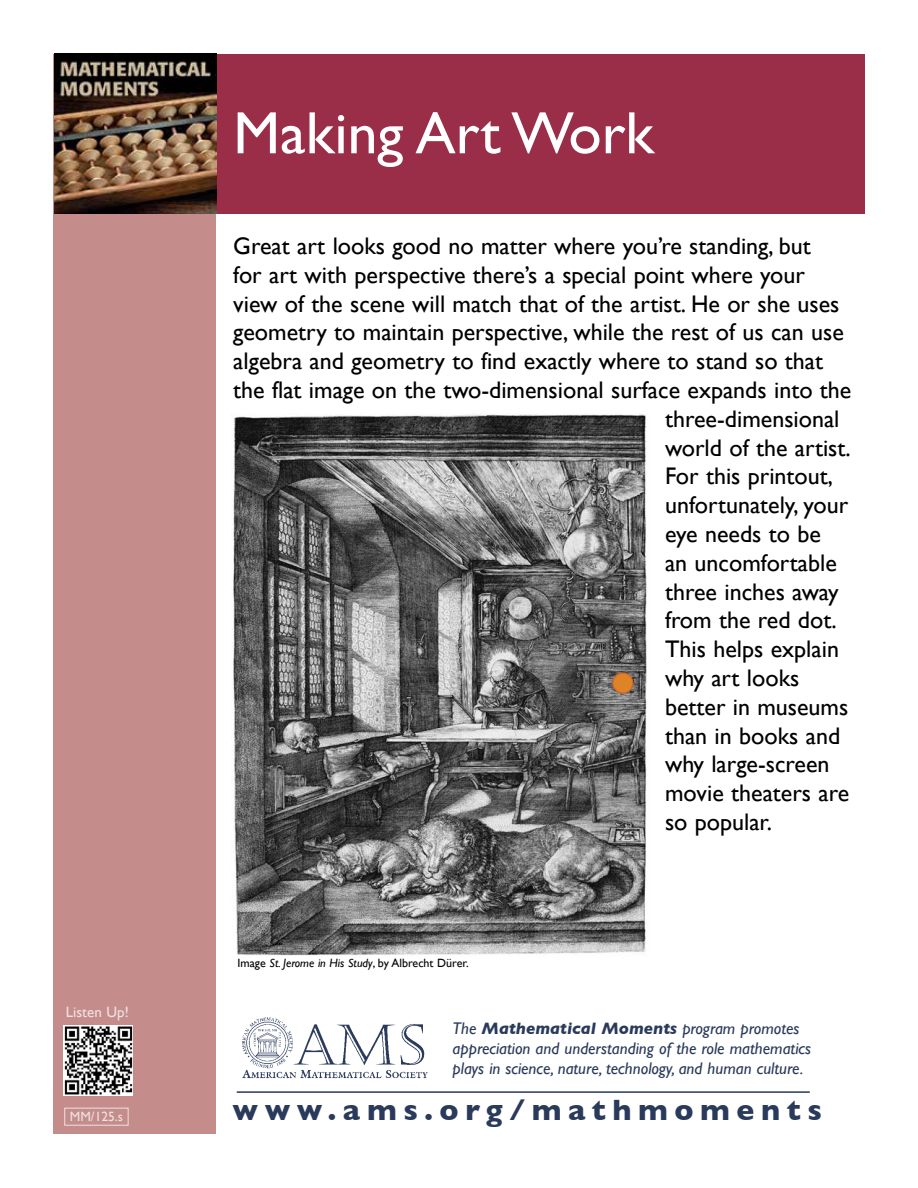
<style>
.page{position:relative;width:918px;height:1188px;background:#fff}
.page>*{position:absolute;margin:0;border:0;box-sizing:border-box;transform-origin:0 0}
.t1{font:60px "Gill Sans";color:#fff}
.t2{font:700 30px "Gill Sans";letter-spacing:.22em;color:#2a3a5b}
.t3{font:24px "Gill Sans";color:#000}
.t4{font:italic 16.8px/20.2px "Gill Sans";color:#2a3a5b}
.t5{font:15px "Gill Sans";color:#efe2e0}
.t6{font:13.5px "Gill Sans";color:#efe2e0}
.t7{font:12px "Gill Sans";color:#000}
.s1{font-style:italic}
.s2{font-weight:700}
</style>
<div class="page">
<div style="left:216px;top:54px;width:648px;height:160px;background:#9a2d48"></div>
<div style="left:54px;top:54px;width:162px;height:1080px;background:#c48c8b"></div>
<img style="left:54px;top:54px;width:162px;height:160px">
<div style="left:64px;top:1108px;width:65px;height:18px;border:1px solid #efe2e0"></div>
<img style="left:64px;top:1025px;width:69px;height:70px">
<hr style="left:237px;top:1091px;width:573px;height:2px;background:#2a3a5b">
<img style="left:242px;top:1017px;width:186px;height:62px">
<img style="left:232px;top:413px;width:415px;height:543px">
<div style="left:613px;top:673px;width:20px;height:20px;background:#df8327;border-radius:50%"></div>
<div style="left:612px;top:672px;width:21px;height:22px;border:1px solid #d86029;border-radius:50%"></div>
<p class="t5" style="left:66px;top:1003px;width:64px">Listen Up!</p>
<p class="t6" style="left:70px;top:1109px;width:55px">MM/125.s</p>
<h1 class="t1" style="left:233px;top:98px;width:422px">Making Art Work</h1>
<p class="t3" style="left:233px;top:232px;width:579px">Great art looks good no matter where you’re standing, but</p>
<p class="t3" style="left:233px;top:261px;width:573px">for art with perspective there’s a special point where your</p>
<p class="t3" style="left:233px;top:289px;width:608px">view of the scene will match that of the artist. He or she uses</p>
<p class="t3" style="left:233px;top:318px;width:612px">geometry to maintain perspective, while the rest of us can use</p>
<p class="t3" style="left:233px;top:347px;width:591px">algebra and geometry to find exactly where to stand so that</p>
<p class="t3" style="left:233px;top:376px;width:620px">the flat image on the two-dimensional surface expands into the</p>
<p class="t3" style="left:665px;top:405px;width:176px">three-dimensional</p>
<p class="t3" style="left:665px;top:433px;width:187px">world of the artist.</p>
<p class="t3" style="left:665px;top:462px;width:170px">For this printout,</p>
<p class="t3" style="left:665px;top:491px;width:185px">unfortunately, your</p>
<p class="t3" style="left:665px;top:520px;width:157px">eye needs to be</p>
<p class="t3" style="left:665px;top:549px;width:173px">an uncomfortable</p>
<p class="t3" style="left:665px;top:577px;width:175px">three inches away</p>
<p class="t3" style="left:665px;top:606px;width:173px">from the red dot.</p>
<p class="t3" style="left:665px;top:635px;width:175px">This helps explain</p>
<p class="t3" style="left:665px;top:664px;width:136px">why art looks</p>
<p class="t3" style="left:665px;top:693px;width:185px">better in museums</p>
<p class="t3" style="left:665px;top:721px;width:177px">than in books and</p>
<p class="t3" style="left:665px;top:750px;width:166px">why large-screen</p>
<p class="t3" style="left:665px;top:779px;width:186px">movie theaters are</p>
<p class="t3" style="left:665px;top:808px;width:108px">so popular.</p>
<p class="t7" style="left:238px;top:956px;width:233px">Image <span class="s1">St. Jerome in His Study</span>, by Albrecht Dürer.</p>
<p class="t4" style="left:453px;top:1018px;width:360px">The <span class="s2">Mathematical Moments</span> program promotes appreciation and understanding of the role mathematics plays in science, nature, technology, and human culture.</p>
<p class="t2" style="left:233px;top:1086px;width:591px">www.ams.org/mathmoments</p>
</div>
